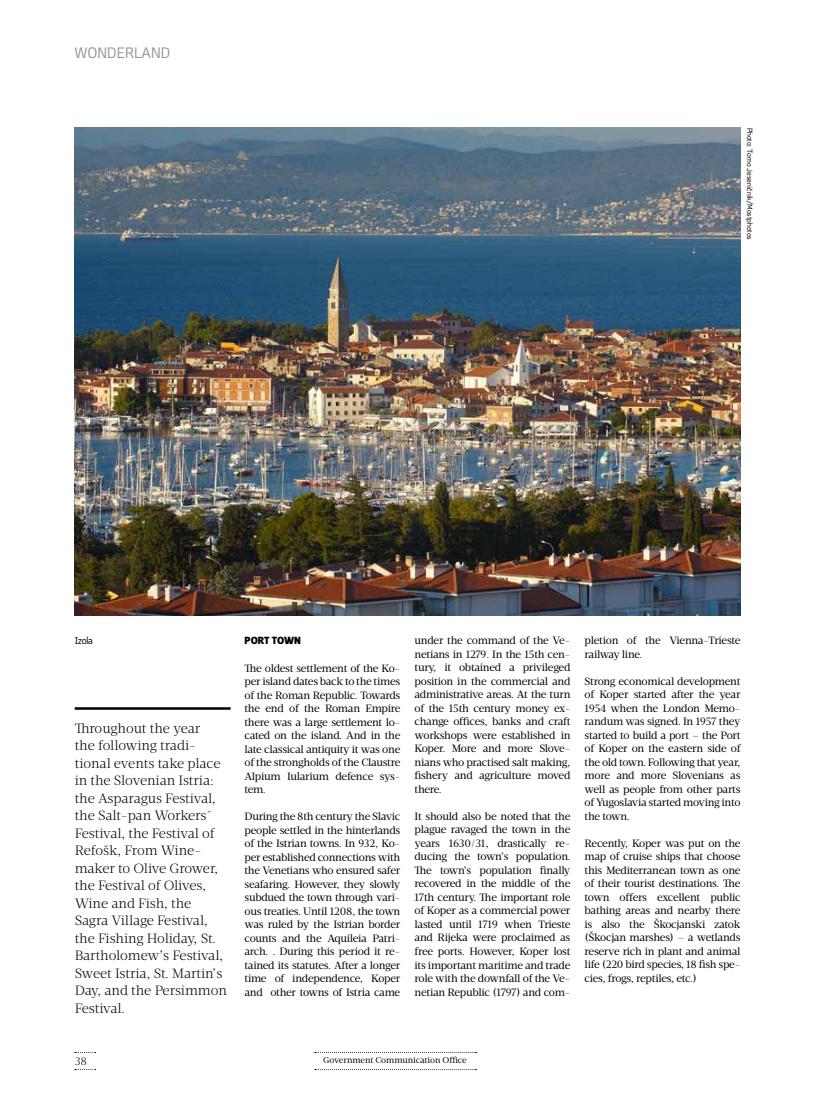
<style>
.page{position:relative;width:815px;height:1099px;background:#fff}
.page>*{position:absolute;margin:0;border:0;box-sizing:border-box;transform-origin:0 0}
.t1{font:15px "Copy";color:#939598}
.t2{font:300 13.75px/17.5px "Velino Text";letter-spacing:-.01em;color:#000}
.t3{font:300 11.25px "Velino Text";color:#000}
.t4{font:10.88px/13.5px "Velino Text";letter-spacing:-.025em;color:#000;text-align:justify}
.t5{font:900 10.62px "Velino Sans";letter-spacing:-.02em;color:#000}
.t6{font:10px "Copy";color:#000}
.t7{font:8.75px "Velino Text";letter-spacing:-.005em;color:#000}
.t8{font:7.5px "Copy";color:#000}
</style>
<div class="page">
<svg style="left:315px;top:1052px;width:161px;height:1px"></svg>
<svg style="left:315px;top:1069px;width:161px;height:1px"></svg>
<svg style="left:75px;top:1052px;width:21px;height:1px"></svg>
<svg style="left:75px;top:1069px;width:21px;height:1px"></svg>
<hr style="left:75px;top:707px;width:156px;height:2px;background:#000">
<img style="left:74px;top:128px;width:667px;height:487px">
<h1 class="t1" style="left:74px;top:44px;width:97px">WONDERLAND</h1>
<p class="t8" style="left:754px;top:128px;width:114px;rotate:90deg">PHOTO: TOMO JESENIČNIK/MOSTPHOTOS</p>
<p class="t6" style="left:75px;top:635px;width:20px">IZOLA</p>
<p class="t2" style="left:75px;top:719px;width:154px">Throughout the year<br>the following tradi&shy;tional events take place in the Slovenian Istria: the Asparagus Festival, the Salt-pan Workers´<br>Festival, the Festival of<br>Refošk, From Wine&shy;maker to Olive Grower, the Festival of Olives,<br>Wine and Fish, the<br>Sagra Village Festival, the Fishing Holiday, St.<br>Bartholomew’s Festival,<br>Sweet Istria, St. Martin’s<br>Day, and the Persimmon<br>Festival.</p>
<p class="t5" style="left:245px;top:634px;width:58px">PORT TOWN</p>
<p class="t4" style="left:244px;top:661px;width:157px">The oldest settlement of the Ko&shy;per island dates back to the times of the Roman Republic. Towards the end of the Roman Empire there was a large settlement lo&shy;cated on the island. And in the late classical antiquity it was one of the strongholds of the Claustre Alpium Iularium defence sys&shy;tem.</p>
<p class="t4" style="left:244px;top:809px;width:157px">During the 8th century the Slavic people settled in the hinterlands of the Istrian towns. In 932, Ko&shy;per established connections with the Venetians who ensured safer seafaring. However, they slowly subdued the town through vari&shy;ous treaties. Until 1208, the town was ruled by the Istrian border counts and the Aquileia Patri&shy;arch. . During this period it re&shy;tained its statutes. After a longer time of independence, Koper and other towns of Istria came</p>
<p class="t4" style="left:415px;top:634px;width:157px">under the command of the Ve&shy;netians in 1279. In the 15th cen&shy;tury, it obtained a privileged position in the commercial and administrative areas. At the turn of the 15th century money ex&shy;change offices, banks and craft workshops were established in Koper. More and more Slove&shy;nians who practised salt making, fishery and agriculture moved there.</p>
<p class="t4" style="left:415px;top:809px;width:157px">It should also be noted that the plague ravaged the town in the years 1630/31, drastically re&shy;ducing the town’s population.<br>The town’s population finally recovered in the middle of the 17th century. The important role of Koper as a commercial power lasted until 1719 when Trieste and Rijeka were proclaimed as free ports. However, Koper lost its important maritime and trade role with the downfall of the Ve&shy;netian Republic (1797) and com-</p>
<p class="t4" style="left:585px;top:634px;width:157px">pletion of the Vienna-Trieste railway line.</p>
<p class="t4" style="left:585px;top:674px;width:157px">Strong economical development of Koper started after the year 1954 when the London Memo&shy;randum was signed. In 1957 they started to build a port – the Port of Koper on the eastern side of the old town. Following that year, more and more Slovenians as well as people from other parts of Yugoslavia started moving into the town.</p>
<p class="t4" style="left:585px;top:836px;width:157px">Recently, Koper was put on the map of cruise ships that choose this Mediterranean town as one of their tourist destinations. The town offers excellent public bathing areas and nearby there is also the Škocjanski zatok (Škocjan marshes) – a wetlands reserve rich in plant and animal life (220 bird species, 18 fish spe&shy;cies, frogs, reptiles, etc.)</p>
<p class="t3" style="left:75px;top:1054px;width:14px">38</p>
<p class="t7" style="left:323px;top:1055px;width:145px">Government Communication Office</p>
</div>
